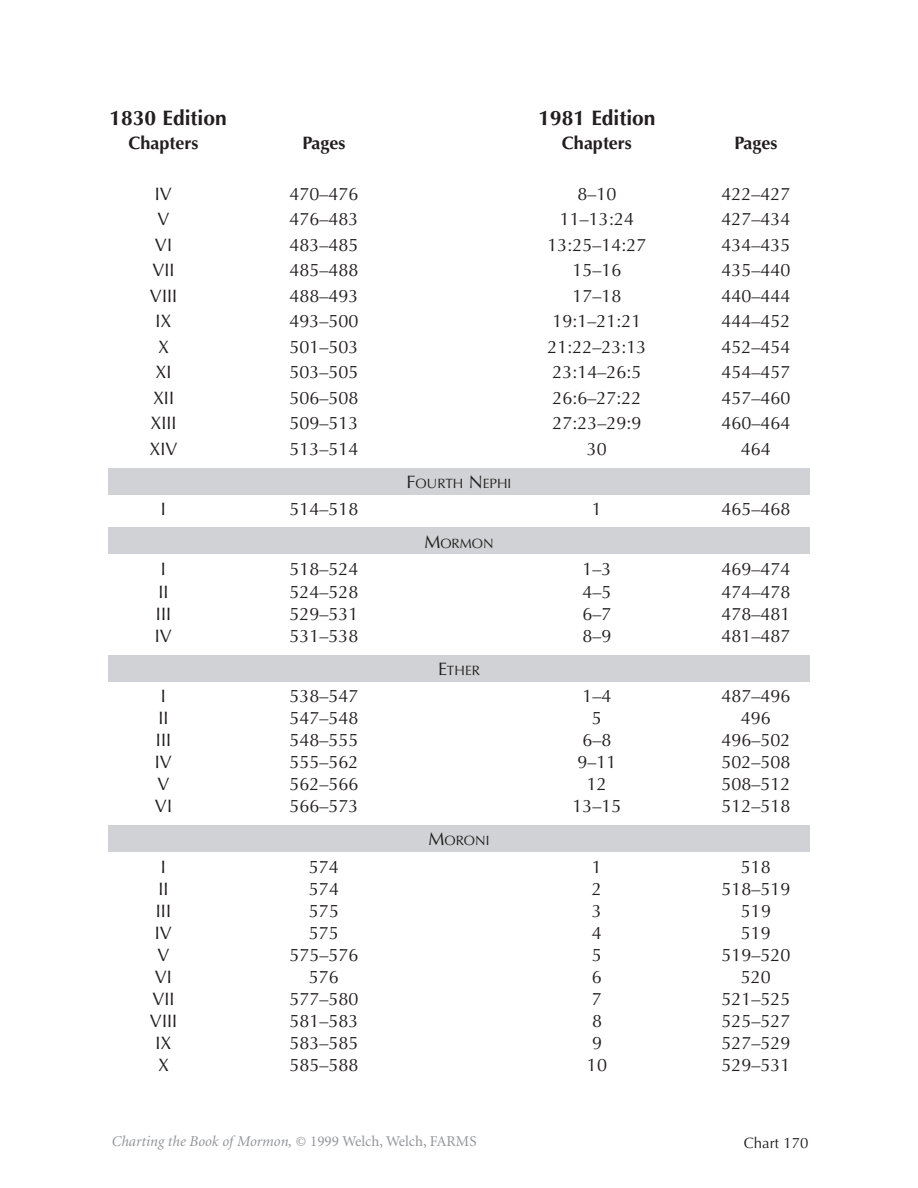
<style>
.page{position:relative;width:918px;height:1188px;background:#fff}
.page>*{position:absolute;margin:0;border:0;box-sizing:border-box;transform-origin:0 0}
.t1{font:700 21px "Optima";color:#221e1f}
.t2{font:18px "Optima";color:#221e1f}
.t3{font:700 18px "Optima";color:#221e1f}
.t4{font:italic 15px "Minion";color:#929498}
.t5{font:15px "Optima";color:#221e1f}
.t6{font:13.5px "Optima";color:#221e1f}
.s1{font-size:18px}
.s2{font-style:normal}
</style>
<div class="page">
<div style="left:109px;top:468px;width:701px;height:27px;background:#d1d2d5"></div>
<div style="left:109px;top:527px;width:701px;height:27px;background:#d1d2d5"></div>
<div style="left:109px;top:655px;width:701px;height:27px;background:#d1d2d5"></div>
<div style="left:109px;top:825px;width:701px;height:27px;background:#d1d2d5"></div>
<p class="t1" style="left:110px;top:109px;width:119px">1830 Edition</p>
<p class="t1" style="left:538px;top:109px;width:119px">1981 Edition</p>
<p class="t3" style="left:128px;top:135px;width:72px">Chapters</p>
<p class="t3" style="left:302px;top:135px;width:45px">Pages</p>
<p class="t3" style="left:562px;top:135px;width:72px">Chapters</p>
<p class="t3" style="left:734px;top:135px;width:45px">Pages</p>
<p class="t2" style="left:155px;top:186px;width:19px">IV</p>
<p class="t2" style="left:289px;top:186px;width:71px">470–476</p>
<p class="t2" style="left:577px;top:186px;width:41px">8–10</p>
<p class="t2" style="left:721px;top:186px;width:71px">422–427</p>
<p class="t2" style="left:157px;top:212px;width:14px">V</p>
<p class="t2" style="left:289px;top:212px;width:71px">476–483</p>
<p class="t2" style="left:560px;top:212px;width:76px">11–13:24</p>
<p class="t2" style="left:721px;top:212px;width:71px">427–434</p>
<p class="t2" style="left:155px;top:237px;width:19px">VI</p>
<p class="t2" style="left:289px;top:237px;width:71px">483–485</p>
<p class="t2" style="left:547px;top:237px;width:101px">13:25–14:27</p>
<p class="t2" style="left:721px;top:237px;width:71px">434–435</p>
<p class="t2" style="left:152px;top:263px;width:24px">VII</p>
<p class="t2" style="left:289px;top:263px;width:71px">485–488</p>
<p class="t2" style="left:572px;top:263px;width:51px">15–16</p>
<p class="t2" style="left:721px;top:263px;width:71px">435–440</p>
<p class="t2" style="left:150px;top:288px;width:29px">VIII</p>
<p class="t2" style="left:289px;top:288px;width:71px">488–493</p>
<p class="t2" style="left:572px;top:288px;width:51px">17–18</p>
<p class="t2" style="left:721px;top:288px;width:71px">440–444</p>
<p class="t2" style="left:156px;top:314px;width:18px">IX</p>
<p class="t2" style="left:289px;top:314px;width:71px">493–500</p>
<p class="t2" style="left:552px;top:314px;width:91px">19:1–21:21</p>
<p class="t2" style="left:721px;top:314px;width:71px">444–452</p>
<p class="t2" style="left:158px;top:339px;width:12px">X</p>
<p class="t2" style="left:289px;top:339px;width:71px">501–503</p>
<p class="t2" style="left:547px;top:339px;width:101px">21:22–23:13</p>
<p class="t2" style="left:721px;top:339px;width:71px">452–454</p>
<p class="t2" style="left:156px;top:365px;width:18px">XI</p>
<p class="t2" style="left:289px;top:365px;width:71px">503–505</p>
<p class="t2" style="left:552px;top:365px;width:91px">23:14–26:5</p>
<p class="t2" style="left:721px;top:365px;width:71px">454–457</p>
<p class="t2" style="left:153px;top:390px;width:23px">XII</p>
<p class="t2" style="left:289px;top:390px;width:71px">506–508</p>
<p class="t2" style="left:552px;top:390px;width:91px">26:6–27:22</p>
<p class="t2" style="left:721px;top:390px;width:71px">457–460</p>
<p class="t2" style="left:151px;top:416px;width:28px">XIII</p>
<p class="t2" style="left:289px;top:416px;width:71px">509–513</p>
<p class="t2" style="left:552px;top:416px;width:91px">27:23–29:9</p>
<p class="t2" style="left:721px;top:416px;width:71px">460–464</p>
<p class="t2" style="left:150px;top:441px;width:30px">XIV</p>
<p class="t2" style="left:289px;top:441px;width:71px">513–514</p>
<p class="t2" style="left:587px;top:441px;width:22px">30</p>
<p class="t2" style="left:741px;top:441px;width:32px">464</p>
<p class="t6" style="left:407px;top:478px;width:106px"><span class="s1">F</span>OURTH <span class="s1">N</span>EPHI</p>
<p class="t2" style="left:161px;top:502px;width:7px">I</p>
<p class="t2" style="left:289px;top:502px;width:71px">514–518</p>
<p class="t2" style="left:592px;top:502px;width:12px">1</p>
<p class="t2" style="left:721px;top:502px;width:71px">465–468</p>
<p class="t6" style="left:424px;top:538px;width:71px"><span class="s1">M</span>ORMON</p>
<p class="t2" style="left:161px;top:562px;width:7px">I</p>
<p class="t2" style="left:289px;top:562px;width:71px">518–524</p>
<p class="t2" style="left:582px;top:562px;width:31px">1–3</p>
<p class="t2" style="left:721px;top:562px;width:71px">469–474</p>
<p class="t2" style="left:158px;top:584px;width:12px">II</p>
<p class="t2" style="left:289px;top:584px;width:71px">524–528</p>
<p class="t2" style="left:582px;top:584px;width:31px">4–5</p>
<p class="t2" style="left:721px;top:584px;width:71px">474–478</p>
<p class="t2" style="left:156px;top:606px;width:17px">III</p>
<p class="t2" style="left:289px;top:606px;width:71px">529–531</p>
<p class="t2" style="left:583px;top:606px;width:31px">6–7</p>
<p class="t2" style="left:721px;top:606px;width:71px">478–481</p>
<p class="t2" style="left:155px;top:628px;width:19px">IV</p>
<p class="t2" style="left:289px;top:628px;width:71px">531–538</p>
<p class="t2" style="left:582px;top:628px;width:31px">8–9</p>
<p class="t2" style="left:721px;top:628px;width:71px">481–487</p>
<p class="t6" style="left:438px;top:664px;width:44px"><span class="s1">E</span>THER</p>
<p class="t2" style="left:161px;top:688px;width:7px">I</p>
<p class="t2" style="left:289px;top:688px;width:71px">538–547</p>
<p class="t2" style="left:582px;top:688px;width:31px">1–4</p>
<p class="t2" style="left:721px;top:688px;width:71px">487–496</p>
<p class="t2" style="left:158px;top:711px;width:12px">II</p>
<p class="t2" style="left:289px;top:711px;width:71px">547–548</p>
<p class="t2" style="left:592px;top:711px;width:12px">5</p>
<p class="t2" style="left:741px;top:711px;width:32px">496</p>
<p class="t2" style="left:156px;top:733px;width:17px">III</p>
<p class="t2" style="left:289px;top:733px;width:71px">548–555</p>
<p class="t2" style="left:583px;top:733px;width:31px">6–8</p>
<p class="t2" style="left:721px;top:733px;width:71px">496–502</p>
<p class="t2" style="left:155px;top:755px;width:19px">IV</p>
<p class="t2" style="left:289px;top:755px;width:71px">555–562</p>
<p class="t2" style="left:577px;top:755px;width:41px">9–11</p>
<p class="t2" style="left:721px;top:755px;width:71px">502–508</p>
<p class="t2" style="left:157px;top:777px;width:14px">V</p>
<p class="t2" style="left:289px;top:777px;width:71px">562–566</p>
<p class="t2" style="left:587px;top:777px;width:22px">12</p>
<p class="t2" style="left:721px;top:777px;width:71px">508–512</p>
<p class="t2" style="left:155px;top:799px;width:19px">VI</p>
<p class="t2" style="left:289px;top:799px;width:71px">566–573</p>
<p class="t2" style="left:572px;top:799px;width:51px">13–15</p>
<p class="t2" style="left:721px;top:799px;width:71px">512–518</p>
<p class="t6" style="left:429px;top:835px;width:62px"><span class="s1">M</span>ORONI</p>
<p class="t2" style="left:161px;top:859px;width:7px">I</p>
<p class="t2" style="left:309px;top:859px;width:32px">574</p>
<p class="t2" style="left:592px;top:859px;width:12px">1</p>
<p class="t2" style="left:741px;top:859px;width:32px">518</p>
<p class="t2" style="left:158px;top:881px;width:12px">II</p>
<p class="t2" style="left:309px;top:881px;width:32px">574</p>
<p class="t2" style="left:592px;top:881px;width:12px">2</p>
<p class="t2" style="left:721px;top:881px;width:71px">518–519</p>
<p class="t2" style="left:156px;top:903px;width:17px">III</p>
<p class="t2" style="left:309px;top:903px;width:32px">575</p>
<p class="t2" style="left:592px;top:903px;width:12px">3</p>
<p class="t2" style="left:741px;top:903px;width:32px">519</p>
<p class="t2" style="left:155px;top:925px;width:19px">IV</p>
<p class="t2" style="left:309px;top:925px;width:32px">575</p>
<p class="t2" style="left:592px;top:925px;width:12px">4</p>
<p class="t2" style="left:741px;top:925px;width:32px">519</p>
<p class="t2" style="left:157px;top:947px;width:14px">V</p>
<p class="t2" style="left:289px;top:947px;width:71px">575–576</p>
<p class="t2" style="left:592px;top:947px;width:12px">5</p>
<p class="t2" style="left:721px;top:947px;width:71px">519–520</p>
<p class="t2" style="left:155px;top:970px;width:19px">VI</p>
<p class="t2" style="left:309px;top:970px;width:32px">576</p>
<p class="t2" style="left:592px;top:970px;width:12px">6</p>
<p class="t2" style="left:741px;top:970px;width:32px">520</p>
<p class="t2" style="left:152px;top:992px;width:24px">VII</p>
<p class="t2" style="left:289px;top:992px;width:71px">577–580</p>
<p class="t2" style="left:592px;top:992px;width:12px">7</p>
<p class="t2" style="left:721px;top:992px;width:71px">521–525</p>
<p class="t2" style="left:150px;top:1014px;width:29px">VIII</p>
<p class="t2" style="left:289px;top:1014px;width:71px">581–583</p>
<p class="t2" style="left:592px;top:1014px;width:12px">8</p>
<p class="t2" style="left:721px;top:1014px;width:71px">525–527</p>
<p class="t2" style="left:156px;top:1036px;width:18px">IX</p>
<p class="t2" style="left:289px;top:1036px;width:71px">583–585</p>
<p class="t2" style="left:592px;top:1036px;width:12px">9</p>
<p class="t2" style="left:721px;top:1036px;width:71px">527–529</p>
<p class="t2" style="left:158px;top:1058px;width:12px">X</p>
<p class="t2" style="left:289px;top:1058px;width:71px">585–588</p>
<p class="t2" style="left:587px;top:1058px;width:22px">10</p>
<p class="t2" style="left:721px;top:1058px;width:71px">529–531</p>
<p class="t4" style="left:112px;top:1136px;width:366px">Charting the Book of Mormon, <span class="s2">© 1999 Welch, Welch, FARMS</span></p>
<p class="t5" style="left:744px;top:1136px;width:66px">Chart 170</p>
</div>
